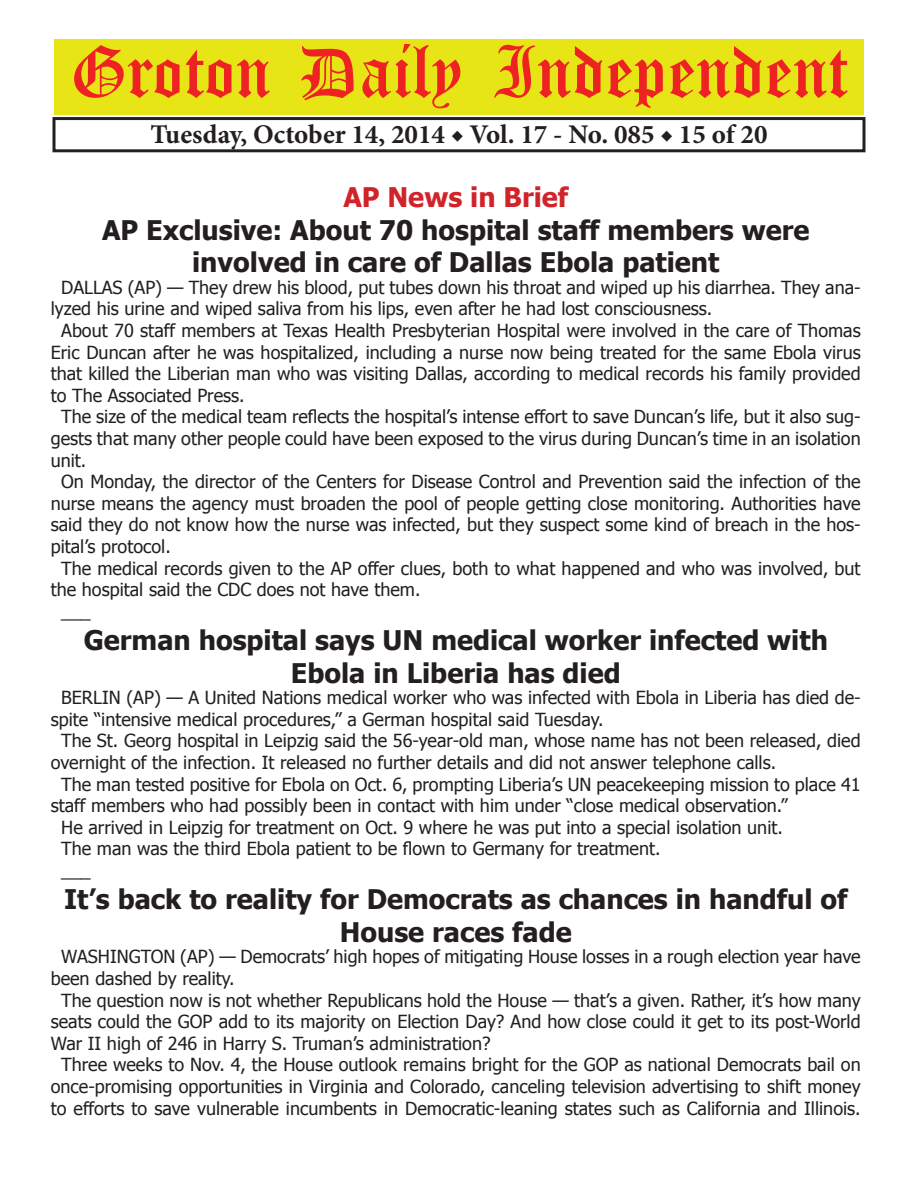
<style>
.page{position:relative;width:918px;height:1188px;background:#fff}
.page>*{position:absolute;margin:0;border:0;box-sizing:border-box;transform-origin:0 0}
.t1{font:54px "Old English Five";color:#ee2123}
.t2{font:700 27px/32.4px "Tahoma";color:#231f20;text-align:center}
.t3{font:700 27px "Minion Pro";color:#231f20}
.t4{font:700 27px "Tahoma";color:#d1232a}
.t5{font:18px "Tahoma";color:#231f20}
</style>
<div class="page">
<div style="left:52px;top:117px;width:814px;height:35px;border:3px solid #231f20"></div>
<div style="left:54px;top:40px;width:810px;height:75px;background:#e7e515"></div>
<h1 class="t1" style="left:70px;top:47px;width:779px">Groton Daily Independent</h1>
<h2 class="t3" style="left:150px;top:116px;width:619px">Tuesday, October 14, 2014 ◆ Vol. 17 - No. 085 ◆ 15 of 20</h2>
<h2 class="t4" style="left:343px;top:179px;width:226px">AP News in Brief</h2>
<h2 class="t2" style="left:102px;top:212px;width:709px">AP Exclusive: About 70 hospital staff members were involved in care of Dallas Ebola patient</h2>
<p class="t5" style="left:61px;top:275px;width:801px">DALLAS (AP) — They drew his blood, put tubes down his throat and wiped up his diarrhea. They ana-</p>
<p class="t5" style="left:51px;top:297px;width:663px">lyzed his urine and wiped saliva from his lips, even after he had lost consciousness.</p>
<p class="t5" style="left:61px;top:318px;width:801px">About 70 staff members at Texas Health Presbyterian Hospital were involved in the care of Thomas</p>
<p class="t5" style="left:51px;top:340px;width:812px">Eric Duncan after he was hospitalized, including a nurse now being treated for the same Ebola virus</p>
<p class="t5" style="left:51px;top:362px;width:811px">that killed the Liberian man who was visiting Dallas, according to medical records his family provided</p>
<p class="t5" style="left:51px;top:383px;width:195px">to The Associated Press.</p>
<p class="t5" style="left:61px;top:405px;width:801px">The size of the medical team reflects the hospital’s intense effort to save Duncan’s life, but it also sug-</p>
<p class="t5" style="left:51px;top:426px;width:811px">gests that many other people could have been exposed to the virus during Duncan’s time in an isolation</p>
<p class="t5" style="left:51px;top:448px;width:37px">unit.</p>
<p class="t5" style="left:61px;top:470px;width:801px">On Monday, the director of the Centers for Disease Control and Prevention said the infection of the</p>
<p class="t5" style="left:51px;top:491px;width:811px">nurse means the agency must broaden the pool of people getting close monitoring. Authorities have</p>
<p class="t5" style="left:51px;top:513px;width:811px">said they do not know how the nurse was infected, but they suspect some kind of breach in the hos-</p>
<p class="t5" style="left:51px;top:534px;width:122px">pital’s protocol.</p>
<p class="t5" style="left:61px;top:556px;width:801px">The medical records given to the AP offer clues, both to what happened and who was involved, but</p>
<p class="t5" style="left:51px;top:578px;width:371px">the hospital said the CDC does not have them.</p>
<p class="t5" style="left:61px;top:599px;width:31px">___</p>
<h2 class="t2" style="left:84px;top:623px;width:746px">German hospital says UN medical worker infected with<br>Ebola in Liberia has died</h2>
<p class="t5" style="left:61px;top:686px;width:801px">BERLIN (AP) — A United Nations medical worker who was infected with Ebola in Liberia has died de-</p>
<p class="t5" style="left:51px;top:707px;width:554px">spite “intensive medical procedures,” a German hospital said Tuesday.</p>
<p class="t5" style="left:61px;top:729px;width:801px">The St. Georg hospital in Leipzig said the 56-year-old man, whose name has not been released, died</p>
<p class="t5" style="left:51px;top:750px;width:727px">overnight of the infection. It released no further details and did not answer telephone calls.</p>
<p class="t5" style="left:61px;top:772px;width:801px">The man tested positive for Ebola on Oct. 6, prompting Liberia’s UN peacekeeping mission to place 41</p>
<p class="t5" style="left:51px;top:794px;width:739px">staff members who had possibly been in contact with him under “close medical observation.”</p>
<p class="t5" style="left:61px;top:815px;width:723px">He arrived in Leipzig for treatment on Oct. 9 where he was put into a special isolation unit.</p>
<p class="t5" style="left:61px;top:837px;width:601px">The man was the third Ebola patient to be flown to Germany for treatment.</p>
<p class="t5" style="left:61px;top:858px;width:31px">___</p>
<h2 class="t2" style="left:64px;top:882px;width:785px">It’s back to reality for Democrats as chances in handful of<br>House races fade</h2>
<p class="t5" style="left:61px;top:945px;width:801px">WASHINGTON (AP) — Democrats’ high hopes of mitigating House losses in a rough election year have</p>
<p class="t5" style="left:51px;top:966px;width:185px">been dashed by reality.</p>
<p class="t5" style="left:61px;top:988px;width:801px">The question now is not whether Republicans hold the House — that’s a given. Rather, it’s how many</p>
<p class="t5" style="left:51px;top:1010px;width:811px">seats could the GOP add to its majority on Election Day? And how close could it get to its post-World</p>
<p class="t5" style="left:51px;top:1031px;width:441px">War II high of 246 in Harry S. Truman’s administration?</p>
<p class="t5" style="left:61px;top:1053px;width:801px">Three weeks to Nov. 4, the House outlook remains bright for the GOP as national Democrats bail on</p>
<p class="t5" style="left:51px;top:1074px;width:811px">once-promising opportunities in Virginia and Colorado, canceling television advertising to shift money</p>
<p class="t5" style="left:51px;top:1096px;width:811px">to efforts to save vulnerable incumbents in Democratic-leaning states such as California and Illinois.</p>
</div>
